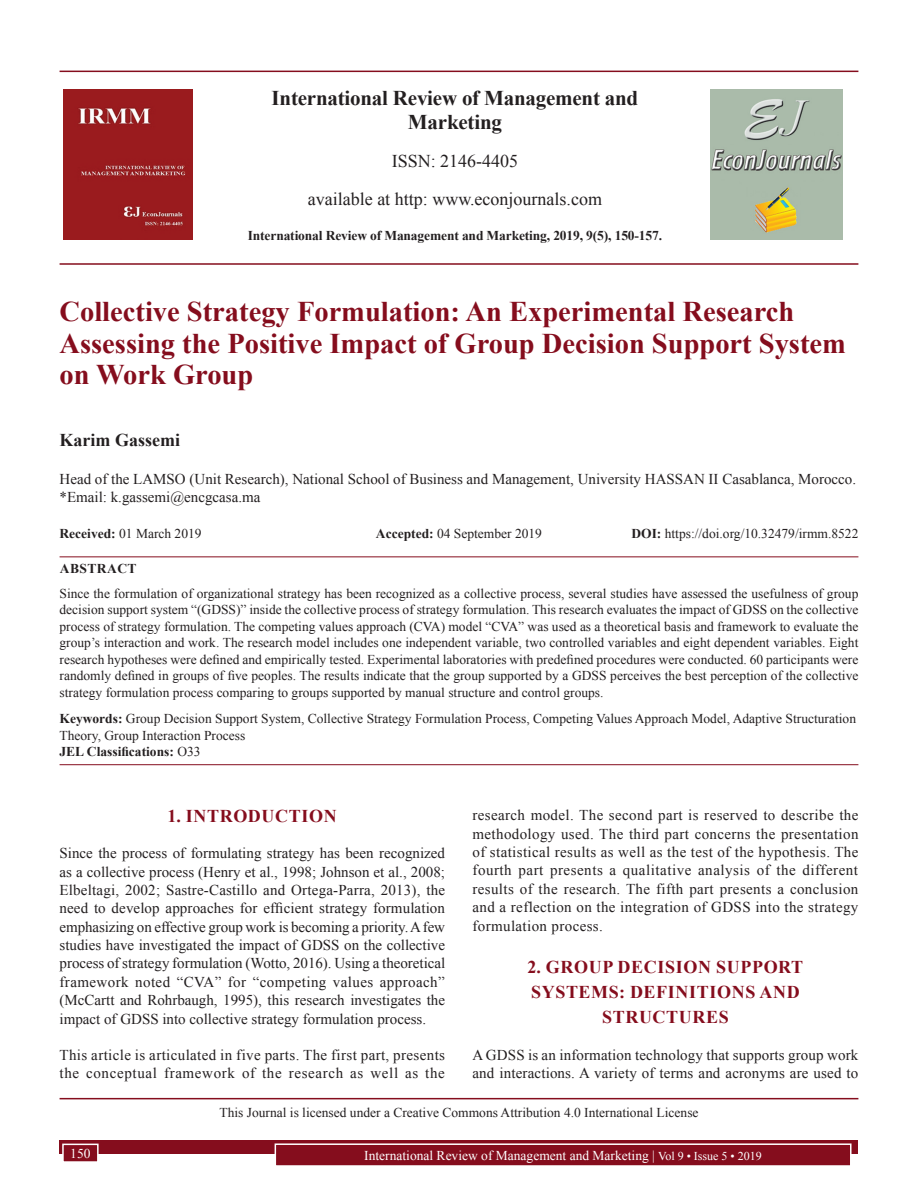
<style>
.page{position:relative;width:918px;height:1188px;background:#fff}
.page>*{position:absolute;margin:0;border:0;box-sizing:border-box;transform-origin:0 0}
.AT{font:700 28.5px/31.5px "Times New Roman";color:#850d1d}
.Issue_details{font:700 21px/24px "Times New Roman";letter-spacing:-.01em;color:#231f20;text-align:center}
.t1{font:700 18px/25px "Times New Roman";letter-spacing:.035em;color:#850d1d;text-align:center}
.Issue_details-2{font:18px "Times New Roman";color:#231f20}
.AU{font:700 18px "Times New Roman";color:#231f20}
.TX{font:15px/18.3px "Times New Roman";letter-spacing:.02em;color:#231f20;text-align:justify}
.AFF{font:15px/18px "Times New Roman";color:#231f20}
.ABS{font:13.5px/16.5px "Times New Roman";color:#231f20;text-align:justify}
.KWD{font:13.5px/16.2px "Times New Roman";color:#231f20}
.HIS{font:13.5px "Times New Roman";color:#231f20}
.CCA{font:13.5px "Times New Roman";color:#231f20}
.Folio{font:13.5px "Times New Roman";color:#fff}
.Issue_details-3{font:700 13.5px "Times New Roman";letter-spacing:-.01em;color:#231f20}
.ABSH{font:700 13.5px "Times New Roman";letter-spacing:.035em;color:#231f20}
.s1{font-weight:700}
.s2{font-size:12px}
</style>
<div class="page">
<hr style="left:60px;top:71px;width:798px;height:1px;background:#850d1d">
<hr style="left:60px;top:263px;width:798px;height:2px;background:#850d1d">
<img style="left:64px;top:89px;width:129px;height:151px">
<img style="left:711px;top:89px;width:132px;height:150px">
<div style="left:60px;top:1140px;width:798px;height:13px;background:#850d1d"></div>
<div style="left:275px;top:1144px;width:576px;height:22px;background:#850d1d"></div>
<div style="left:275px;top:1143px;width:577px;height:24px;border:2px solid #fff"></div>
<div style="left:63px;top:1144px;width:35px;height:18px;background:#850d1d"></div>
<div style="left:62px;top:1144px;width:37px;height:19px;border:2px solid #fff"></div>
<hr style="left:60px;top:556px;width:798px;height:1px;background:#850d1d">
<hr style="left:60px;top:764px;width:798px;height:1px;background:#850d1d">
<hr style="left:60px;top:1098px;width:798px;height:1px;background:#850d1d">
<p class="Issue_details" style="left:272px;top:85px;width:368px">International Review of Management and<br>Marketing</p>
<p class="Issue_details-2" style="left:392px;top:148px;width:128px">ISSN: 2146-4405</p>
<p class="Issue_details-2" style="left:308px;top:186px;width:296px">available at http: www.econjournals.com</p>
<p class="Issue_details-3" style="left:248px;top:226px;width:416px">International Review of Management and Marketing, 2019, 9(5), 150-157.</p>
<p class="AT" style="left:60px;top:295px;width:788px">Collective Strategy Formulation: An Experimental Research<br>Assessing the Positive Impact of Group Decision Support System on Work Group</p>
<p class="AU" style="left:60px;top:427px;width:122px">Karim Gassemi</p>
<p class="AFF" style="left:60px;top:470px;width:798px">Head of the LAMSO (Unit Research), National School of Business and Management, University HASSAN II Casablanca, Morocco. *Email: k.gassemi@encgcasa.ma</p>
<p class="HIS" style="left:60px;top:524px;width:144px"><span class="s1">Received:</span> 01 March 2019</p>
<p class="HIS" style="left:376px;top:524px;width:168px"><span class="s1">Accepted:</span> 04 September 2019</p>
<p class="HIS" style="left:631px;top:524px;width:229px"><span class="s1">DOI:</span> https://doi.org/10.32479/irmm.8522</p>
<p class="ABSH" style="left:60px;top:558px;width:78px">ABSTRACT</p>
<p class="ABS" style="left:60px;top:585px;width:800px">Since the formulation of organizational strategy has been recognized as a collective process, several studies have assessed the usefulness of group decision support system “(GDSS)” inside the collective process of strategy formulation. This research evaluates the impact of GDSS on the collective process of strategy formulation. The competing values approach (CVA) model “CVA” was used as a theoretical basis and framework to evaluate the group’s interaction and work. The research model includes one independent variable, two controlled variables and eight dependent variables. Eight research hypotheses were defined and empirically tested. Experimental laboratories with predefined procedures were conducted. 60 participants were randomly defined in groups of five peoples. The results indicate that the group supported by a GDSS perceives the best perception of the collective strategy formulation process comparing to groups supported by manual structure and control groups.</p>
<p class="KWD" style="left:60px;top:710px;width:798px"><span class="s1">Keywords:</span> Group Decision Support System, Collective Strategy Formulation Process, Competing Values Approach Model, Adaptive Structuration<br>Theory, Group Interaction Process<br><span class="s1">JEL Classifications:</span> O33</p>
<p class="TX" style="left:472px;top:806px;width:388px">research model. The second part is reserved to describe the methodology used. The third part concerns the presentation of statistical results as well as the test of the hypothesis. The fourth part presents a qualitative analysis of the different results of the research. The fifth part presents a conclusion and a reflection on the integration of GDSS into the strategy formulation process.</p>
<h1 class="t1" style="left:528px;top:954px;width:277px">2. GROUP DECISION SUPPORT<br>SYSTEMS: DEFINITIONS AND<br>STRUCTURES</h1>
<p class="TX" style="left:472px;top:1045px;width:387px">A GDSS is an information technology that supports group work and interactions. A variety of terms and acronyms are used to</p>
<p class="CCA" style="left:219px;top:1103px;width:481px">This Journal is licensed under a Creative Commons Attribution 4.0 International License</p>
<h1 class="t1" style="left:168px;top:803px;width:171px">1. INTRODUCTION</h1>
<p class="TX" style="left:60px;top:844px;width:387px">Since the process of formulating strategy has been recognized as a collective process (Henry et al., 1998; Johnson et al., 2008; Elbeltagi, 2002; Sastre-Castillo and Ortega-Parra, 2013), the need to develop approaches for efficient strategy formulation emphasizing on effective group work is becoming a priority. Afew studies have investigated the impact of GDSS on the collective process of strategy formulation (Wotto, 2016). Using a theoretical framework noted “CVA” for “competing values approach” (McCartt and Rohrbaugh, 1995), this research investigates the impact of GDSS into collective strategy formulation process.</p>
<p class="TX" style="left:60px;top:1045px;width:387px">This article is articulated in five parts. The first part, presents the conceptual framework of the research as well as the</p>
<p class="Folio" style="left:70px;top:1144px;width:22px">150</p>
<p class="Folio" style="left:364px;top:1146px;width:399px">International Review of Management and Marketing | <span class="s2">Vol 9 • Issue 5 • 2019</span></p>
</div>
